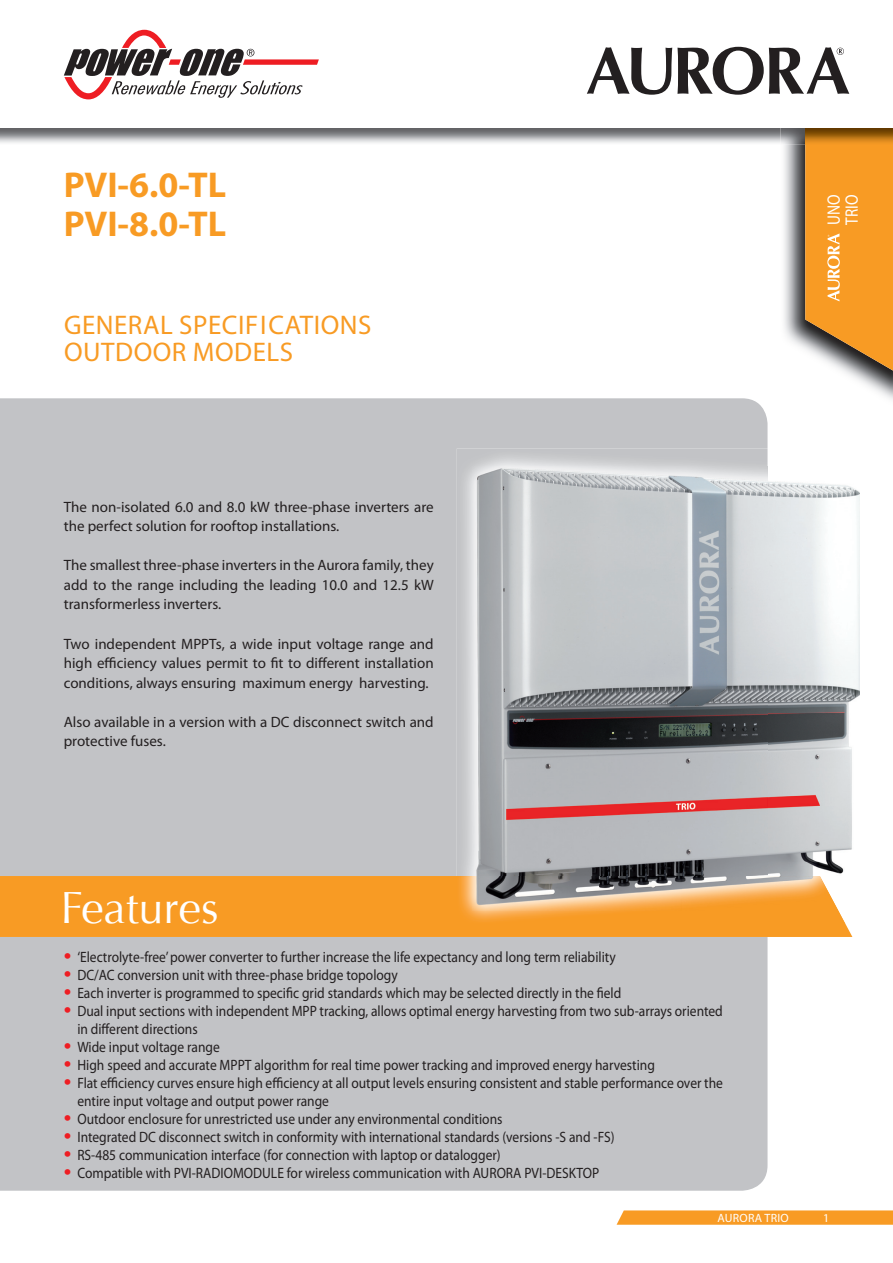
<style>
.page{position:relative;width:893px;height:1263px;background:#fff}
.page>*{position:absolute;margin:0;border:0;box-sizing:border-box;transform-origin:0 0}
.t1{font:45px "Optima";color:#fff}
.t2{font:700 36px/39px "Myriad Pro";color:#f89b24}
.t3{font:27px/27px "Myriad Pro";letter-spacing:.02em;color:#f89b24}
.t4{font:27px/36px "Myriad Pro";color:#ee1d23}
.t5{font:18px/18px "Myriad Pro";color:#fff;scale:.85 1}
.t6{font:15px/18px "Myriad Pro";color:#231f20;scale:.9 1}
.t7{font:15px/19.5px "Myriad Pro";color:#231f20}
.t8{font:12px "Myriad Pro";letter-spacing:.02em;color:#fff}
</style>
<div class="page">
<div style="left:0;top:398px;width:767px;height:793px;background:#c2c3c6"></div>
<div style="left:0;top:876px;width:852px;height:61px;background:#f89b24"></div>
<img style="left:784px;top:145px;width:109px;height:255px">
<svg style="left:805px;top:145px;width:88px;height:238px;background:#ea9d3c"></svg>
<img style="left:0;top:128px;width:805px;height:17px">
<img style="left:805px;top:128px;width:88px;height:17px">
<svg style="left:64px;top:30px;width:255px;height:69px"></svg>
<svg style="left:587px;top:47px;width:262px;height:48px"></svg>
<svg style="left:617px;top:1210px;width:276px;height:15px;background:#f8a031"></svg>
<img style="left:457px;top:448px;width:310px;height:428px">
<img style="left:457px;top:876px;width:389px;height:48px">
<img style="left:767px;top:467px;width:93px;height:444px">
<img style="left:473px;top:467px;width:294px;height:409px">
<img style="left:473px;top:876px;width:366px;height:35px">
<h2 class="t2" style="left:64px;top:164px;width:164px">PVI-6.0-TL<br>PVI-8.0-TL</h2>
<h3 class="t3" style="left:64px;top:311px;width:309px">GENERAL SPECIFICATIONS<br>OUTDOOR MODELS</h3>
<p class="t7" style="left:64px;top:497px;width:371px">The non-isolated 6.0 and 8.0 kW three-phase inverters are the perfect solution for rooftop installations.</p>
<p class="t7" style="left:64px;top:555px;width:371px;text-align:justify">The smallest three-phase inverters in the Aurora family, they add to the range including the leading 10.0 and 12.5 kW transformerless inverters.</p>
<p class="t7" style="left:64px;top:633px;width:371px;text-align:justify">Two independent MPPTs, a wide input voltage range and high efficiency values permit to fit to different installation conditions, always ensuring maximum energy harvesting.</p>
<p class="t7" style="left:64px;top:711px;width:371px">Also available in a version with a DC disconnect switch and protective fuses.</p>
<h1 class="t1" style="left:61px;top:882px;width:159px">Features</h1>
<p class="t6" style="left:77px;top:947px;width:719px">‘Electrolyte-free’ power converter to further increase the life expectancy and long term reliability<br>DC/AC conversion unit with three-phase bridge topology<br>Each inverter is programmed to specific grid standards which may be selected directly in the field<br>Dual input sections with independent MPP tracking, allows optimal energy harvesting from two sub-arrays oriented in different directions<br>Wide input voltage range<br>High speed and accurate MPPT algorithm for real time power tracking and improved energy harvesting<br>Flat efficiency curves ensure high efficiency at all output levels ensuring consistent and stable performance over the entire input voltage and output power range<br>Outdoor enclosure for unrestricted use under any environmental conditions<br>Integrated DC disconnect switch in conformity with international standards (versions -S and -FS)<br>RS-485 communication interface (for connection with laptop or datalogger)<br>Compatible with PVI-RADIOMODULE for wireless communication with AURORA PVI-DESKTOP</p>
<h3 class="t4" style="left:64px;top:936px;width:9px">•</h3>
<h3 class="t4" style="left:64px;top:954px;width:9px">•</h3>
<h3 class="t4" style="left:64px;top:972px;width:9px">•</h3>
<h3 class="t4" style="left:64px;top:990px;width:9px">• •</h3>
<h3 class="t4" style="left:64px;top:1044px;width:9px">•</h3>
<h3 class="t4" style="left:64px;top:1062px;width:9px">• •</h3>
<h3 class="t4" style="left:64px;top:1116px;width:9px">•</h3>
<h3 class="t4" style="left:64px;top:1134px;width:9px">•</h3>
<h3 class="t4" style="left:64px;top:1152px;width:9px">•</h3>
<p class="t5" style="left:824px;top:225px;width:37px;rotate:-90deg">UNO<br>TRIO</p>
<p class="t8" style="left:718px;top:1210px;width:73px">AURORA TRIO</p>
<p class="t8" style="left:823px;top:1210px;width:8px">1</p>
</div>
